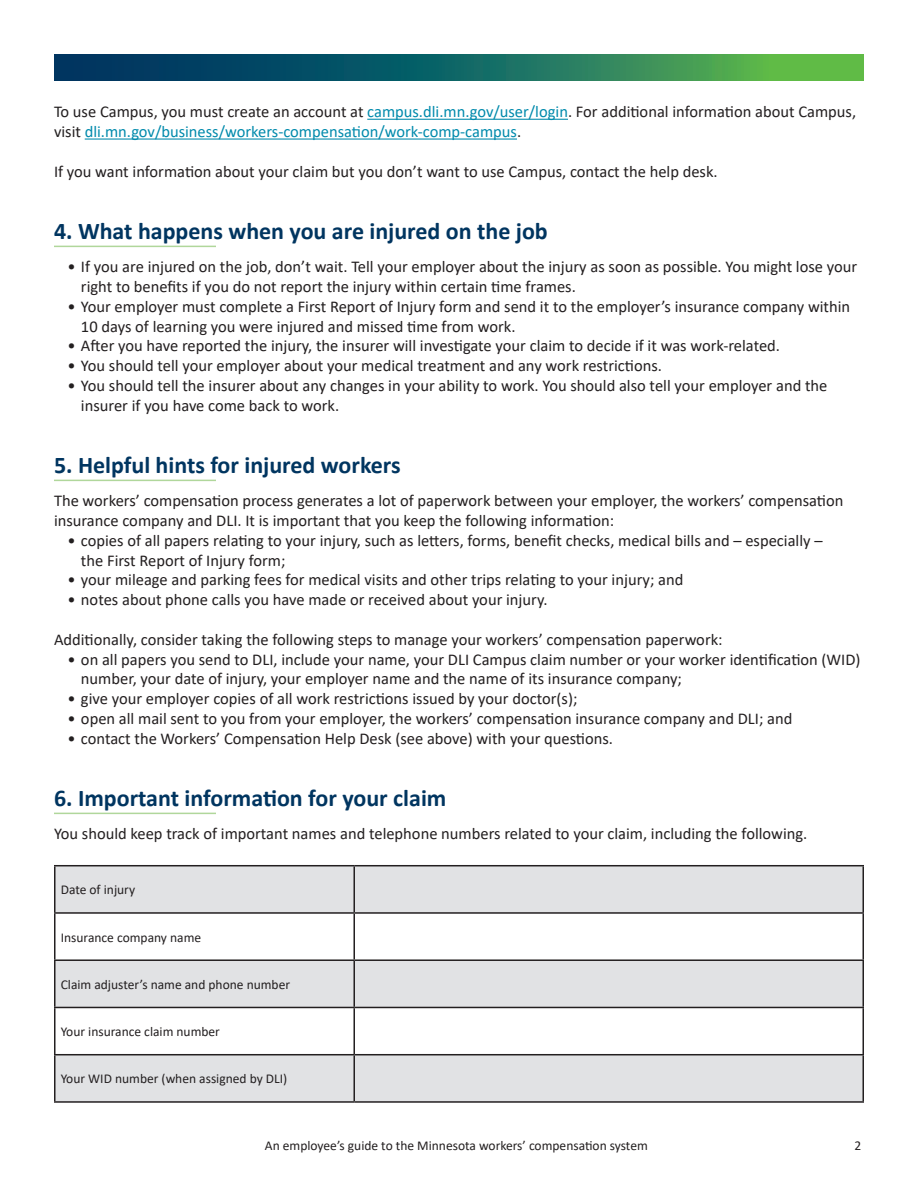
<style>
.page{position:relative;width:918px;height:1188px;background:#fff}
.page>*{position:absolute;margin:0;border:0;box-sizing:border-box;transform-origin:0 0}
.Heading_2{font:700 24px "Calibri";color:#003560}
.t1{font:16.5px/19.8px "Calibri";color:#231f20}
.t2{font:16.5px/19.8px "Calibri";color:#008aac}
.Table_text{font:13.5px "Calibri";color:#231f20}
.s1{color:#231f20}
</style>
<div class="page">
<svg style="left:54px;top:54px;width:810px;height:27px;background:#206f5d"></svg>
<hr style="left:367px;top:119px;width:201px;height:1px;background:#008aac">
<hr style="left:85px;top:139px;width:432px;height:1px;background:#008aac">
<hr style="left:54px;top:246px;width:162px;height:1px;background:#b0d79b">
<hr style="left:54px;top:480px;width:162px;height:1px;background:#b0d79b">
<hr style="left:54px;top:813px;width:162px;height:1px;background:#b0d79b">
<svg style="left:56px;top:866px;width:806px;height:235px;fill:#e1e2e4"></svg>
<hr style="left:54px;top:865px;width:300px;height:1px;background:#231f20">
<hr style="left:54px;top:866px;width:2px;height:46px;background:#231f20">
<hr style="left:354px;top:865px;width:510px;height:1px;background:#231f20">
<hr style="left:353px;top:866px;width:2px;height:46px;background:#231f20">
<hr style="left:862px;top:866px;width:2px;height:46px;background:#231f20">
<hr style="left:54px;top:912px;width:300px;height:2px;background:#231f20">
<hr style="left:54px;top:914px;width:2px;height:45px;background:#231f20">
<hr style="left:354px;top:912px;width:510px;height:2px;background:#231f20">
<hr style="left:353px;top:914px;width:2px;height:45px;background:#231f20">
<hr style="left:862px;top:914px;width:2px;height:45px;background:#231f20">
<hr style="left:54px;top:959px;width:300px;height:2px;background:#231f20">
<hr style="left:54px;top:961px;width:2px;height:46px;background:#231f20">
<hr style="left:354px;top:959px;width:510px;height:2px;background:#231f20">
<hr style="left:353px;top:961px;width:2px;height:46px;background:#231f20">
<hr style="left:862px;top:961px;width:2px;height:46px;background:#231f20">
<hr style="left:54px;top:1007px;width:300px;height:1px;background:#231f20">
<hr style="left:54px;top:1008px;width:2px;height:46px;background:#231f20">
<hr style="left:354px;top:1007px;width:510px;height:1px;background:#231f20">
<hr style="left:353px;top:1008px;width:2px;height:46px;background:#231f20">
<hr style="left:862px;top:1008px;width:2px;height:46px;background:#231f20">
<hr style="left:54px;top:1054px;width:300px;height:1px;background:#231f20">
<hr style="left:54px;top:1055px;width:2px;height:46px;background:#231f20">
<hr style="left:354px;top:1054px;width:510px;height:1px;background:#231f20">
<hr style="left:353px;top:1055px;width:2px;height:46px;background:#231f20">
<hr style="left:862px;top:1055px;width:2px;height:46px;background:#231f20">
<hr style="left:54px;top:1101px;width:300px;height:2px;background:#231f20">
<hr style="left:354px;top:1101px;width:510px;height:2px;background:#231f20">
<p class="t2" style="left:54px;top:102px;width:804px"><span class="s1">To use Campus, you must create an account at</span> campus.dli.mn.gov/user/login<span class="s1">. For additional information about Campus, visit</span> dli.mn.gov/business/workers-compensation/work-comp-campus<span class="s1">.</span></p>
<p class="t1" style="left:54px;top:161px;width:665px">If you want information about your claim but you don’t want to use Campus, contact the help desk.</p>
<p class="Heading_2" style="left:54px;top:214px;width:495px">4. What happens when you are injured on the job</p>
<p class="t1" style="left:81px;top:256px;width:778px;text-indent:-13px">• If you are injured on the job, don’t wait. Tell your employer about the injury as soon as possible. You might lose your right to benefits if you do not report the injury within certain time frames.</p>
<p class="t1" style="left:81px;top:296px;width:771px;text-indent:-13px">• Your employer must complete a First Report of Injury form and send it to the employer’s insurance company within<br>10 days of learning you were injured and missed time from work.</p>
<p class="t1" style="left:67px;top:336px;width:714px">• After you have reported the injury, the insurer will investigate your claim to decide if it was work-related.</p>
<p class="t1" style="left:67px;top:355px;width:596px">• You should tell your employer about your medical treatment and any work restrictions.</p>
<p class="t1" style="left:81px;top:375px;width:748px;text-indent:-13px">• You should tell the insurer about any changes in your ability to work. You should also tell your employer and the insurer if you have come back to work.</p>
<p class="Heading_2" style="left:54px;top:448px;width:348px">5. Helpful hints for injured workers</p>
<p class="t1" style="left:54px;top:490px;width:791px">The workers’ compensation process generates a lot of paperwork between your employer, the workers’ compensation insurance company and DLI. It is important that you keep the following information:</p>
<p class="t1" style="left:81px;top:530px;width:743px;text-indent:-13px">• copies of all papers relating to your injury, such as letters, forms, benefit checks, medical bills and – especially – the First Report of Injury form;</p>
<p class="t1" style="left:67px;top:570px;width:617px">• your mileage and parking fees for medical visits and other trips relating to your injury; and</p>
<p class="t1" style="left:67px;top:589px;width:482px">• notes about phone calls you have made or received about your injury.</p>
<p class="t1" style="left:54px;top:629px;width:670px">Additionally, consider taking the following steps to manage your workers’ compensation paperwork:</p>
<p class="t1" style="left:81px;top:649px;width:781px;text-indent:-13px">• on all papers you send to DLI, include your name, your DLI Campus claim number or your worker identification (WID) number, your date of injury, your employer name and the name of its insurance company;</p>
<p class="t1" style="left:67px;top:688px;width:511px">• give your employer copies of all work restrictions issued by your doctor(s);</p>
<p class="t1" style="left:67px;top:708px;width:726px">• open all mail sent to you from your employer, the workers’ compensation insurance company and DLI; and</p>
<p class="t1" style="left:67px;top:728px;width:547px">• contact the Workers’ Compensation Help Desk (see above) with your questions.</p>
<p class="Heading_2" style="left:54px;top:781px;width:394px">6. Important information for your claim</p>
<p class="t1" style="left:54px;top:823px;width:755px">You should keep track of important names and telephone numbers related to your claim, including the following.</p>
<p class="Table_text" style="left:61px;top:881px;width:76px">Date of injury</p>
<p class="Table_text" style="left:61px;top:928px;width:142px">Insurance company name</p>
<p class="Table_text" style="left:61px;top:975px;width:231px">Claim adjuster’s name and phone number</p>
<p class="Table_text" style="left:61px;top:1022px;width:161px">Your insurance claim number</p>
<p class="Table_text" style="left:61px;top:1070px;width:228px">Your WID number (when assigned by DLI)</p>
<p class="Table_text" style="left:265px;top:1136px;width:384px">An employee’s guide to the Minnesota workers’ compensation system</p>
<p class="Table_text" style="left:855px;top:1136px;width:8px">2</p>
</div>
